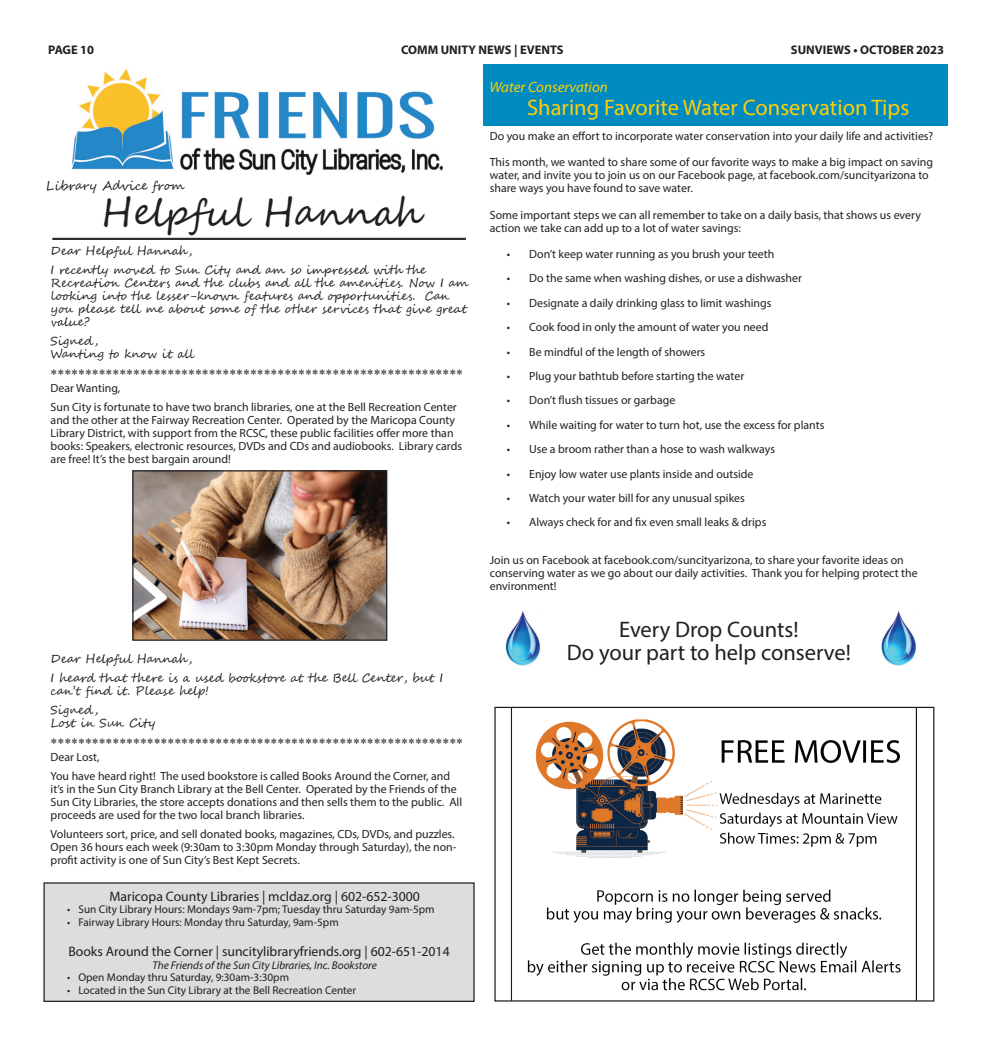
<style>
.page{position:relative;width:990px;height:1047px;background:#fff}
.page>*{position:absolute;margin:0;border:0;box-sizing:border-box;transform-origin:0 0}
.t1{font:37.5px "Segoe Script";color:#231f20}
.t2{font:22.5px/22.5px "Myriad Pro";color:#231f20;text-align:center}
.t3{font:22.5px "Myriad Pro";color:#fecd08}
.t4{font:italic 15px "Myriad Pro";color:#fecd08}
.t5{font:13.75px "Times New Roman";color:#231f20}
.t6{font:13.75px "Myriad Pro";color:#231f20}
.t7{font:700 12.5px "Myriad Pro";color:#231f20}
.t8{font:12.5px "Segoe Script";color:#231f20}
.t9{font:11.88px/13.1px "Myriad Pro";color:#231f20}
.t10{font:11.88px/13.1px "Segoe Script";color:#231f20}
.t11{font:11.25px "Myriad Pro";color:#231f20}
.t12{font:italic 11.25px "Myriad Pro";color:#231f20}
</style>
<div class="page">
<div style="left:484px;top:64px;width:464px;height:62px;background:#008bc0"></div>
<img style="left:72px;top:68px;width:371px;height:106px">
<img style="left:881px;top:611px;width:35px;height:54px">
<img style="left:505px;top:611px;width:35px;height:54px">
<img style="left:510px;top:708px;width:407px;height:291px">
<div style="left:494px;top:706px;width:440px;height:295px;border:1px solid #231f20"></div>
<hr style="left:52px;top:238px;width:414px;height:1px;background:#231f20">
<hr style="left:52px;top:239px;width:414px;height:1px;background:#231f20">
<img style="left:134px;top:472px;width:251px;height:166px">
<div style="left:132px;top:470px;width:255px;height:170px;border:1px solid #231f20"></div>
<div style="left:44px;top:882px;width:430px;height:119px;background:#dcdddf"></div>
<p class="t7" style="left:48px;top:42px;width:47px">PAGE 10</p>
<p class="t7" style="left:401px;top:42px;width:164px">COMM UNITY NEWS | EVENTS</p>
<p class="t7" style="left:791px;top:42px;width:155px">SUNVIEWS • OCTOBER 2023</p>
<p class="t8" style="left:46px;top:176px;width:141px">Library Advice from</p>
<h1 class="t1" style="left:101px;top:182px;width:325px">Helpful Hannah</h1>
<p class="t10" style="left:51px;top:241px;width:377px;line-height:18.8px">Dear Helpful Hannah,<br>I recently moved to Sun City and am so impressed with the</p>
<p class="t10" style="left:51px;top:276px;width:420px">Recreation Centers and the clubs and all the amenities. Now I am looking into the lesser-known features and opportunities. Can you please tell me about some of the other services that give great value?</p>
<p class="t10" style="left:51px;top:334px;width:145px">Signed ,<br>Wanting to know it all</p>
<p class="t5" style="left:51px;top:364px;width:414px">************************************************************</p>
<p class="t9" style="left:51px;top:378px;width:408px;line-height:18.8px">Dear Wanting,<br>Sun City is fortunate to have two branch libraries, one at the Bell Recreation Center</p>
<p class="t9" style="left:51px;top:413px;width:413px">and the other at the Fairway Recreation Center. Operated by the Maricopa County Library District, with support from the RCSC, these public facilities offer more than books: Speakers, electronic resources, DVDs and CDs and audiobooks. Library cards are free! It’s the best bargain around!</p>
<p class="t10" style="left:51px;top:649px;width:394px;line-height:18.8px">Dear Helpful Hannah,<br>I heard that there is a used bookstore at the Bell Center, but I</p>
<p class="t10" style="left:51px;top:681px;width:160px;line-height:18.8px">can’t find it. Please help!<br>Signed ,</p>
<p class="t10" style="left:51px;top:716px;width:106px">Lost in Sun City</p>
<p class="t5" style="left:51px;top:733px;width:414px">************************************************************</p>
<p class="t9" style="left:51px;top:747px;width:401px;line-height:18.8px">Dear Lost,<br>You have heard right! The used bookstore is called Books Around the Corner, and</p>
<p class="t9" style="left:51px;top:781px;width:413px">it’s in the Sun City Branch Library at the Bell Center. Operated by the Friends of the<br>Sun City Libraries, the store accepts donations and then sells them to the public. All proceeds are used for the two local branch libraries.</p>
<p class="t9" style="left:51px;top:826px;width:407px">Volunteers sort, price, and sell donated books, magazines, CDs, DVDs, and puzzles.<br>Open 36 hours each week (9:30am to 3:30pm Monday through Saturday), the non&shy;profit activity is one of Sun City’s Best Kept Secrets.</p>
<p class="t6" style="left:109px;top:887px;width:312px">Maricopa County Libraries | mcldaz.org | 602-652-3000</p>
<p class="t11" style="left:67px;top:902px;width:369px">• Sun City Library Hours: Mondays 9am-7pm; Tuesday thru Saturday 9am-5pm</p>
<p class="t11" style="left:67px;top:914px;width:273px">• Fairway Library Hours: Monday thru Saturday, 9am-5pm</p>
<p class="t6" style="left:68px;top:943px;width:383px">Books Around the Corner | suncitylibraryfriends.org | 602-651-2014</p>
<p class="t12" style="left:152px;top:957px;width:226px">The Friends of the Sun City Libraries, Inc. Bookstore</p>
<p class="t11" style="left:67px;top:970px;width:223px">• Open Monday thru Saturday, 9:30am-3:30pm</p>
<p class="t11" style="left:67px;top:982px;width:290px">• Located in the Sun City Library at the Bell Recreation Center</p>
<p class="t4" style="left:489px;top:78px;width:120px">Water Conservation</p>
<h2 class="t3" style="left:527px;top:94px;width:384px">Sharing Favorite Water Conservation Tips</h2>
<p class="t9" style="left:490px;top:129px;width:445px">Do you make an effort to incorporate water conservation into your daily life and activities?</p>
<p class="t9" style="left:490px;top:155px;width:445px">This month, we wanted to share some of our favorite ways to make a big impact on saving water, and invite you to join us on our Facebook page, at facebook.com/suncityarizona to share ways you have found to save water.</p>
<p class="t9" style="left:490px;top:208px;width:433px">Some important steps we can all remember to take on a daily basis, that shows us every action we take can add up to a lot of water savings:</p>
<p class="t9" style="left:507px;top:247px;width:269px">• Don’t keep water running as you brush your teeth</p>
<p class="t9" style="left:507px;top:271px;width:297px">• Do the same when washing dishes, or use a dishwasher</p>
<p class="t9" style="left:507px;top:296px;width:266px">• Designate a daily drinking glass to limit washings</p>
<p class="t9" style="left:507px;top:320px;width:263px">• Cook food in only the amount of water you need</p>
<p class="t9" style="left:507px;top:345px;width:200px">• Be mindful of the length of showers</p>
<p class="t9" style="left:507px;top:369px;width:239px">• Plug your bathtub before starting the water</p>
<p class="t9" style="left:507px;top:393px;width:170px">• Don’t flush tissues or garbage</p>
<p class="t9" style="left:507px;top:418px;width:319px">• While waiting for water to turn hot, use the excess for plants</p>
<p class="t9" style="left:507px;top:442px;width:270px">• Use a broom rather than a hose to wash walkways</p>
<p class="t9" style="left:507px;top:466px;width:248px">• Enjoy low water use plants inside and outside</p>
<p class="t9" style="left:507px;top:491px;width:240px">• Watch your water bill for any unusual spikes</p>
<p class="t9" style="left:507px;top:515px;width:261px">• Always check for and fix even small leaks &amp; drips</p>
<p class="t9" style="left:490px;top:553px;width:429px">Join us on Facebook at facebook.com/suncityarizona, to share your favorite ideas on conserving water as we go about our daily activities. Thank you for helping protect the environment!</p>
<h2 class="t2" style="left:567px;top:618px;width:286px">Every Drop Counts!<br>Do your part to help conserve!</h2>
</div>
